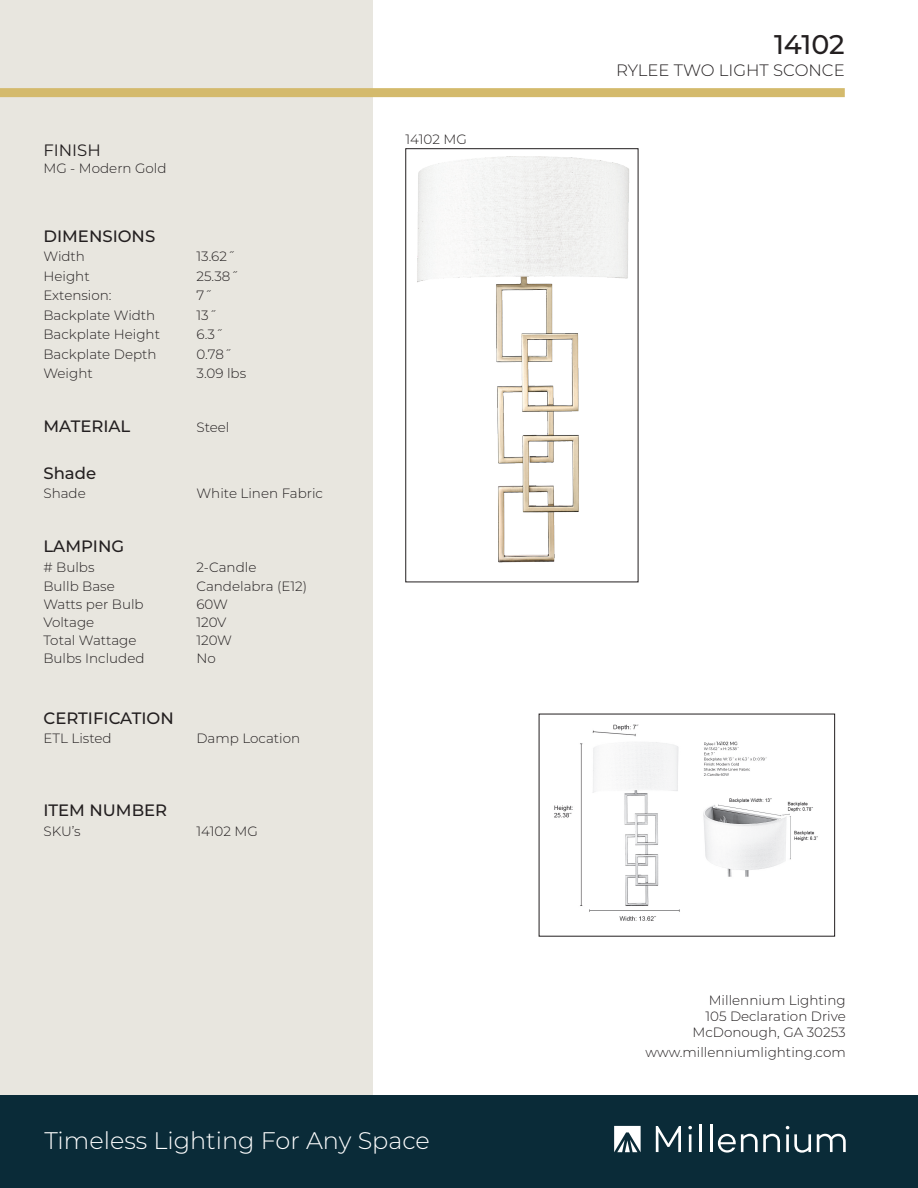
<style>
.page{position:relative;width:918px;height:1188px;background:#fff}
.page>*{position:absolute;margin:0;border:0;box-sizing:border-box;transform-origin:0 0}
.t1{font:500 27px "Montserrat";color:#231f20}
.t2{font:300 24px "Montserrat";color:#fff}
.t3{font:500 16.5px "Montserrat";color:#231f20}
.t4{font:300 16.5px "Montserrat";color:#231f20}
.t5{font:16.5px "Montserrat";color:#231f20}
.t6{font:300 13.5px "Montserrat";color:#231f20}
</style>
<div class="page">
<div style="left:0;top:0;width:373px;height:1188px;background:#e8e6df"></div>
<div style="left:0;top:1095px;width:918px;height:93px;background:#0a2b38"></div>
<div style="left:0;top:88px;width:845px;height:9px;background:#d4ba6c"></div>
<svg style="left:656px;top:1126px;width:25px;height:26px"></svg>
<svg style="left:688px;top:1126px;width:4px;height:26px"></svg>
<hr style="left:699px;top:1125px;width:3px;height:27px;background:#fff">
<hr style="left:710px;top:1125px;width:2px;height:27px;background:#fff">
<svg style="left:718px;top:1134px;width:62px;height:19px"></svg>
<svg style="left:786px;top:1126px;width:25px;height:27px"></svg>
<svg style="left:817px;top:1134px;width:29px;height:18px"></svg>
<svg style="left:614px;top:1126px;width:27px;height:26px"></svg>
<img style="left:554px;top:724px;width:264px;height:197px">
<img style="left:417px;top:156px;width:213px;height:407px">
<p class="t5" style="left:43px;top:139px;width:59px">FINISH</p>
<p class="t6" style="left:43px;top:159px;width:125px">MG - Modern Gold</p>
<p class="t3" style="left:43px;top:224px;width:113px">DIMENSIONS</p>
<p class="t6" style="left:43px;top:247px;width:43px">Width</p>
<p class="t6" style="left:196px;top:247px;width:40px">13.62˝</p>
<p class="t6" style="left:43px;top:267px;width:48px">Height</p>
<p class="t6" style="left:196px;top:267px;width:44px">25.38˝</p>
<p class="t6" style="left:43px;top:286px;width:70px">Extension:</p>
<p class="t6" style="left:196px;top:286px;width:17px">7˝</p>
<p class="t6" style="left:43px;top:306px;width:113px">Backplate Width</p>
<p class="t6" style="left:196px;top:306px;width:22px">13˝</p>
<p class="t6" style="left:43px;top:325px;width:118px">Backplate Height</p>
<p class="t6" style="left:196px;top:325px;width:28px">6.3˝</p>
<p class="t6" style="left:43px;top:345px;width:115px">Backplate Depth</p>
<p class="t6" style="left:196px;top:345px;width:37px">0.78˝</p>
<p class="t6" style="left:43px;top:364px;width:51px">Weight</p>
<p class="t6" style="left:196px;top:364px;width:51px">3.09 lbs</p>
<p class="t3" style="left:43px;top:415px;width:88px">MATERIAL</p>
<p class="t6" style="left:196px;top:418px;width:34px">Steel</p>
<p class="t3" style="left:43px;top:461px;width:54px">Shade</p>
<p class="t6" style="left:43px;top:484px;width:44px">Shade</p>
<p class="t6" style="left:196px;top:484px;width:128px">White Linen Fabric</p>
<p class="t3" style="left:43px;top:535px;width:82px">LAMPING</p>
<p class="t6" style="left:43px;top:558px;width:53px"># Bulbs</p>
<p class="t6" style="left:196px;top:558px;width:61px">2-Candle</p>
<p class="t6" style="left:43px;top:577px;width:73px">Bullb Base</p>
<p class="t6" style="left:196px;top:577px;width:112px">Candelabra (E12)</p>
<p class="t6" style="left:43px;top:595px;width:102px">Watts per Bulb</p>
<p class="t6" style="left:196px;top:595px;width:33px">60W</p>
<p class="t6" style="left:43px;top:613px;width:52px">Voltage</p>
<p class="t6" style="left:196px;top:613px;width:32px">120V</p>
<p class="t6" style="left:43px;top:631px;width:95px">Total Wattage</p>
<p class="t6" style="left:196px;top:631px;width:37px">120W</p>
<p class="t6" style="left:43px;top:649px;width:103px">Bulbs Included</p>
<p class="t6" style="left:196px;top:649px;width:21px">No</p>
<p class="t3" style="left:43px;top:706px;width:132px">CERTIFICATION</p>
<p class="t6" style="left:43px;top:729px;width:70px">ETL Listed</p>
<p class="t6" style="left:196px;top:729px;width:105px">Damp Location</p>
<p class="t3" style="left:43px;top:799px;width:125px">ITEM NUMBER</p>
<p class="t6" style="left:43px;top:822px;width:39px">SKU’s</p>
<p class="t6" style="left:196px;top:822px;width:63px">14102 MG</p>
<p class="t6" style="left:406px;top:130px;width:63px">14102 MG</p>
<p class="t2" style="left:44px;top:1124px;width:387px">Timeless Lighting For Any Space</p>
<p class="t1" style="left:774px;top:25px;width:72px">14102</p>
<p class="t4" style="left:616px;top:59px;width:230px">RYLEE TWO LIGHT SCONCE</p>
<p class="t6" style="left:709px;top:991px;width:139px">Millennium Lighting</p>
<p class="t6" style="left:705px;top:1007px;width:142px">105 Declaration Drive</p>
<p class="t6" style="left:692px;top:1023px;width:155px">McDonough, GA 30253</p>
<p class="t6" style="left:645px;top:1043px;width:202px">www.millenniumlighting.com</p>
</div>
